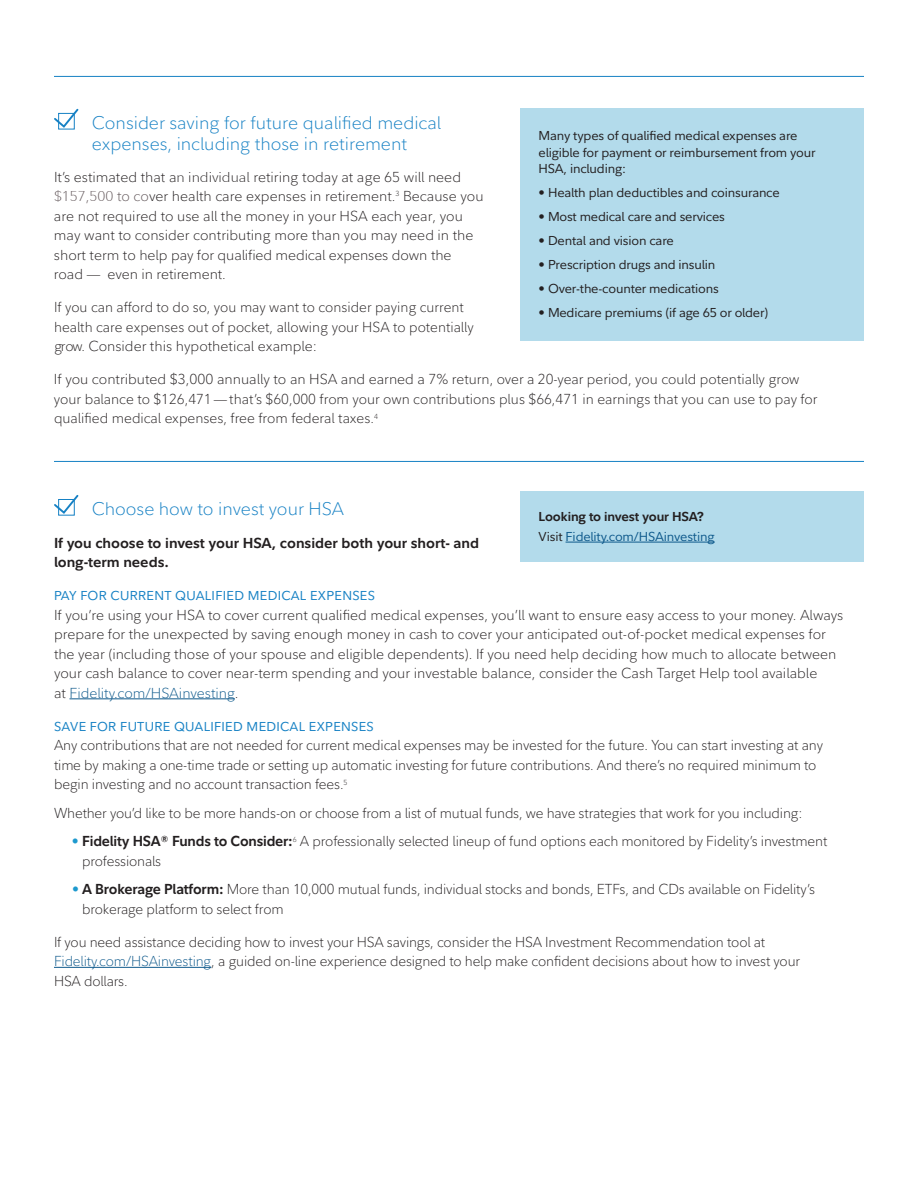
<style>
.page{position:relative;width:918px;height:1188px;background:#fff}
.page>*{position:absolute;margin:0;border:0;box-sizing:border-box;transform-origin:0 0}
.t1{font:300 18px/21px "Fidelity Sans";color:#1681c4}
.t2{font:300 14.25px/19.5px "Fidelity Sans";letter-spacing:-.005em;color:#231f20}
.t3{font:700 14.25px/19.5px "Fidelity Sans";color:#231f20}
.t4{font:12.75px/16.5px "Fidelity Sans";letter-spacing:-.01em;color:#231f20}
.t5{font:12.75px "Fidelity Sans";letter-spacing:.02em;color:#1681c4}
.t6{font:12.75px/19.8px "Fidelity Sans";letter-spacing:-.01em;color:#0f5a8c}
.s1{color:#615659}
.s2{color:#0f5a8c}
.s3{font-weight:700;color:#1d99ce}
.s4{font-weight:700}
.s5{font-weight:700;color:#231f20}
.s6{color:#231f20}
</style>
<div class="page">
<div style="left:521px;top:108px;width:343px;height:232px;background:#b3dbeb"></div>
<div style="left:521px;top:491px;width:343px;height:71px;background:#b3dbeb"></div>
<hr style="left:566px;top:542px;width:149px;height:1px;background:#0f5a8c">
<hr style="left:70px;top:698px;width:165px;height:1px;background:#0f5a8c">
<hr style="left:54px;top:967px;width:157px;height:1px;background:#0f5a8c">
<svg style="left:54px;top:108px;width:25px;height:21px"></svg>
<svg style="left:54px;top:495px;width:25px;height:20px"></svg>
<hr style="left:54px;top:461px;width:810px;height:1px;background:#1681c4">
<hr style="left:54px;top:76px;width:810px;height:1px;background:#1681c4">
<p class="t1" style="left:92px;top:112px;width:351px">Consider saving for future qualified medical expenses, including those in retirement</p>
<p class="t2" style="left:54px;top:167px;width:431px">It’s estimated that an individual retiring today at age 65 will need <span class="s1">$157,500 to co</span>ver health care expenses in retirement.<sup>3</sup> Because you are not required to use all the money in your HSA each year, you may want to consider contributing more than you may need in the short term to help pay for qualified medical expenses down the road — even in retirement.</p>
<p class="t2" style="left:54px;top:298px;width:421px">If you can afford to do so, you may want to consider paying current health care expenses out of pocket, allowing your HSA to potentially grow. Consider this hypothetical example:</p>
<p class="t2" style="left:54px;top:370px;width:765px">If you contributed $3,000 annually to an HSA and earned a 7% return, over a 20-year period, you could potentially grow your balance to $126,471— --that’s $60,000 from your own contributions plus $66,471 in earnings that you can use to pay for qualified medical expenses, free from federal taxes.<sup>4</sup></p>
<p class="t4" style="left:539px;top:128px;width:278px">Many types of qualified medical expenses are eligible for payment or reimbursement from your<br>HSA, including:</p>
<p class="t4" style="left:539px;top:185px;width:243px">• Health plan deductibles and coinsurance</p>
<p class="t4" style="left:539px;top:209px;width:188px">• Most medical care and services</p>
<p class="t4" style="left:539px;top:233px;width:137px">• Dental and vision care</p>
<p class="t4" style="left:539px;top:257px;width:178px">• Prescription drugs and insulin</p>
<p class="t4" style="left:539px;top:281px;width:182px">• Over-the-counter medications</p>
<p class="t4" style="left:539px;top:305px;width:231px">• Medicare premiums (if age 65 or older)</p>
<p class="t1" style="left:92px;top:498px;width:254px">Choose how to invest your HSA</p>
<p class="t3" style="left:54px;top:533px;width:427px">If you choose to invest your HSA, consider both your short- and long-term needs.</p>
<p class="t5" style="left:54px;top:587px;width:322px">PAY FOR CURRENT QUALIFIED MEDICAL EXPENSES</p>
<p class="t2" style="left:54px;top:605px;width:791px">If you’re using your HSA to cover current qualified medical expenses, you’ll want to ensure easy access to your money. Always prepare for the unexpected by saving enough money in cash to cover your anticipated out-of-pocket medical expenses for the year (including those of your spouse and eligible dependents). If you need help deciding how much to allocate between your cash balance to cover near-term spending and your investable balance, consider the Cash Target Help tool available<br>at <span class="s2">Fidelity.com/HSAinvesting</span>.</p>
<p class="t5" style="left:54px;top:718px;width:321px">SAVE FOR FUTURE QUALIFIED MEDICAL EXPENSES</p>
<p class="t2" style="left:54px;top:736px;width:771px">Any contributions that are not needed for current medical expenses may be invested for the future. You can start investing at any time by making a one-time trade or setting up automatic investing for future contributions. And there’s no required minimum to begin investing and no account transaction fees.<sup>5</sup></p>
<p class="t2" style="left:54px;top:803px;width:750px">Whether you’d like to be more hands-on or choose from a list of mutual funds, we have strategies that work for you including:</p>
<p class="t2" style="left:82px;top:832px;width:747px;text-indent:-10px"><span class="s3">•</span> <span class="s4">Fidelity HSA® Funds to Consider:</span><sup>6</sup> A professionally selected lineup of fund options each monitored by Fidelity’s investment professionals</p>
<p class="t2" style="left:82px;top:880px;width:734px;text-indent:-10px"><span class="s3">•</span> <span class="s4">A Brokerage Platform:</span> More than 10,000 mutual funds, individual stocks and bonds, ETFs, and CDs available on Fidelity’s brokerage platform to select from</p>
<p class="t2" style="left:54px;top:932px;width:748px">If you need assistance deciding how to invest your HSA savings, consider the HSA Investment Recommendation tool at<br><span class="s2">Fidelity.com/HSAinvesting</span>, a guided on-line experience designed to help make confident decisions about how to invest your<br>HSA dollars.</p>
<p class="t6" style="left:539px;top:507px;width:178px"><span class="s5">Looking to invest your HSA?<br></span><span class="s6">Visit</span> Fidelity.com/HSAinvesting</p>
</div>
